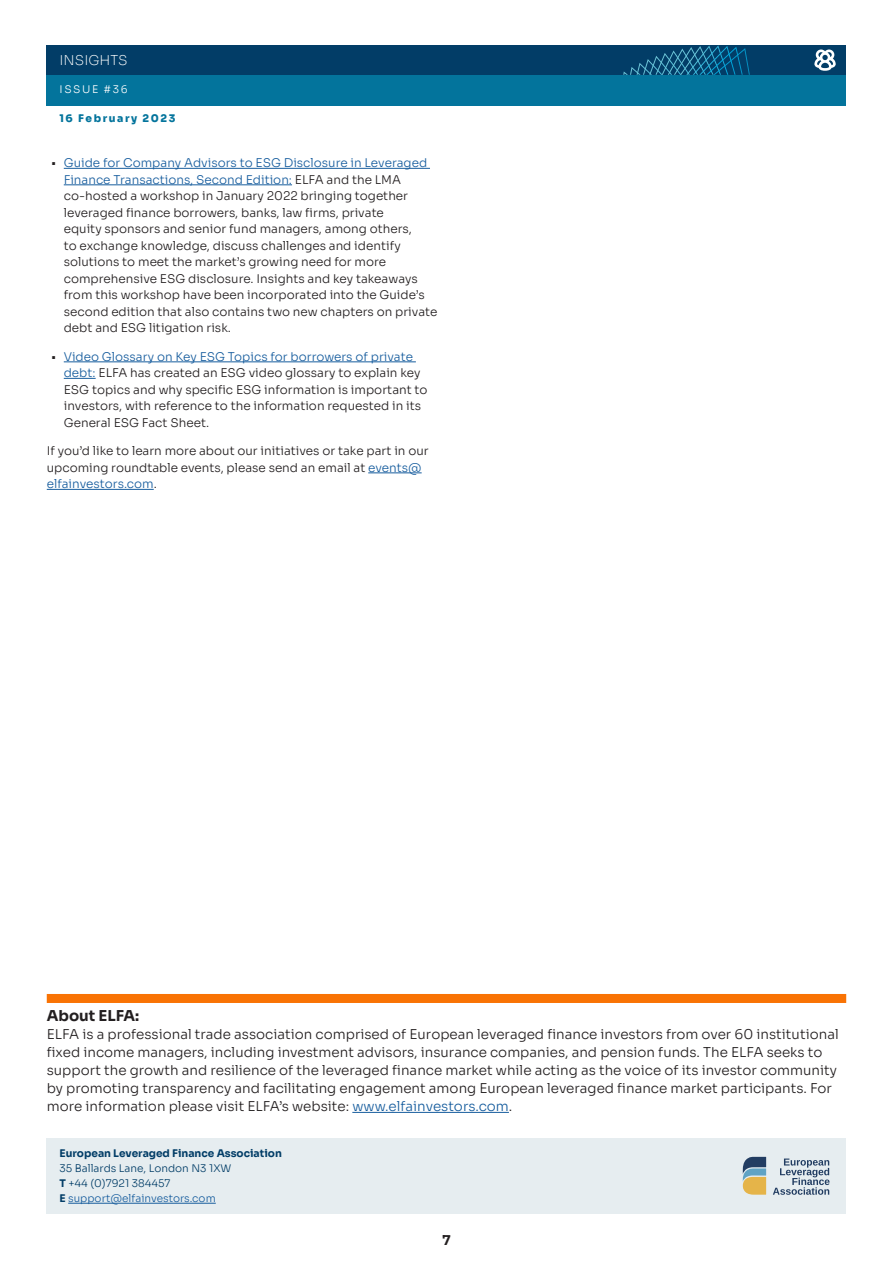
<style>
.page{position:relative;width:893px;height:1263px;background:#fff}
.page>*{position:absolute;margin:0;border:0;box-sizing:border-box;transform-origin:0 0}
._05_1_BODYTEXT_01_So{font:700 15px "Sora";color:#231f20}
._05_1_BODYTEXT_01_So-2{font:300 13.5px/18px "Sora";color:#231f20}
.t1{font:200 13.5px "Sora";color:#fff}
._05_1_BODYTEXT_01_So-3{font:700 13.5px "Sora";color:#231f20}
._05_1_BODYTEXT_01_So-4{font:300 12px/16.5px "Sora";color:#231f20}
.t2{font:300 10.5px "Sora";color:#023d67}
.t3{font:700 10.5px "Sora";color:#023d67}
.t4{font:300 10.5px "Sora";color:#175d9e}
.t5{font:800 10.5px "Sora";letter-spacing:.15em;color:#03749c}
.t6{font:300 10.5px "Sora";letter-spacing:.15em;color:#fff}
.s1{color:#175d9e}
.s2{font-weight:700}
.s3{font-weight:700;color:#023d67}
</style>
<div class="page">
<div style="left:47px;top:45px;width:799px;height:30px;background:#023d67"></div>
<svg style="left:623px;top:45px;width:127px;height:30px"></svg>
<div style="left:47px;top:75px;width:799px;height:30px;background:#03749c"></div>
<hr style="left:64px;top:168px;width:366px;height:1px;background:#175d9e">
<hr style="left:64px;top:185px;width:228px;height:1px;background:#175d9e">
<hr style="left:64px;top:362px;width:352px;height:1px;background:#175d9e">
<hr style="left:64px;top:378px;width:32px;height:1px;background:#175d9e">
<hr style="left:368px;top:473px;width:54px;height:1px;background:#175d9e">
<hr style="left:47px;top:489px;width:107px;height:1px;background:#175d9e">
<div style="left:47px;top:1138px;width:799px;height:75px;background:#e6edf0"></div>
<hr style="left:68px;top:1203px;width:148px;height:1px;background:#175d9e">
<hr style="left:352px;top:1112px;width:157px;height:1px;background:#175d9e">
<div style="left:47px;top:994px;width:799px;height:9px;background:#f97304"></div>
<svg style="left:742px;top:1156px;width:24px;height:39px"></svg>
<svg style="left:773px;top:1158px;width:56px;height:37px"></svg>
<svg style="left:814px;top:50px;width:22px;height:21px"></svg>
<p class="t1" style="left:60px;top:49px;width:70px">INSIGHTS</p>
<p class="t6" style="left:60px;top:81px;width:70px">ISSUE #36</p>
<p class="t5" style="left:60px;top:109px;width:117px">16 February 2023</p>
<p class="_05_1_BODYTEXT_01_So-4" style="left:64px;top:153px;width:375px;text-indent:-13px">• <span class="s1">Guide for Company Advisors to ESG Disclosure in Leveraged Finance Transactions, Second Edition:</span> ELFA and the LMA co-hosted a workshop in January 2022 bringing together leveraged finance borrowers, banks, law firms, private<br>equity sponsors and senior fund managers, among others,<br>to exchange knowledge, discuss challenges and identify solutions to meet the market’s growing need for more comprehensive ESG disclosure. Insights and key takeaways from this workshop have been incorporated into the Guide’s second edition that also contains two new chapters on private debt and ESG litigation risk.</p>
<p class="_05_1_BODYTEXT_01_So-4" style="left:64px;top:347px;width:365px;text-indent:-13px">• <span class="s1">Video Glossary on Key ESG Topics for borrowers of private debt:</span> ELFA has created an ESG video glossary to explain key ESG topics and why specific ESG information is important to investors, with reference to the information requested in its General ESG Fact Sheet.</p>
<p class="_05_1_BODYTEXT_01_So-4" style="left:47px;top:441px;width:383px">If you’d like to learn more about our initiatives or take part in our upcoming roundtable events, please send an email at <span class="s1">events@ elfainvestors.com</span>.</p>
<p class="_05_1_BODYTEXT_01_So" style="left:47px;top:1003px;width:94px">About ELFA:</p>
<p class="_05_1_BODYTEXT_01_So-2" style="left:47px;top:1024px;width:793px">ELFA is a professional trade association comprised of European leveraged finance investors from over 60 institutional fixed income managers, including investment advisors, insurance companies, and pension funds. The ELFA seeks to support the growth and resilience of the leveraged finance market while acting as the voice of its investor community by promoting transparency and facilitating engagement among European leveraged finance market participants. For more information please visit ELFA’s website: <span class="s1">www.elfainvestors.com</span>.</p>
<p class="t3" style="left:60px;top:1145px;width:224px">European Leveraged Finance Association</p>
<p class="t2" style="left:60px;top:1160px;width:173px">35 Ballards Lane, London N3 1XW</p>
<p class="t2" style="left:60px;top:1175px;width:112px"><span class="s2">T</span> +44 (0)7921 384457</p>
<p class="t4" style="left:60px;top:1190px;width:158px"><span class="s3">E</span> support@elfainvestors.com</p>
<p class="_05_1_BODYTEXT_01_So-3" style="left:442px;top:1228px;width:10px">7</p>
</div>
